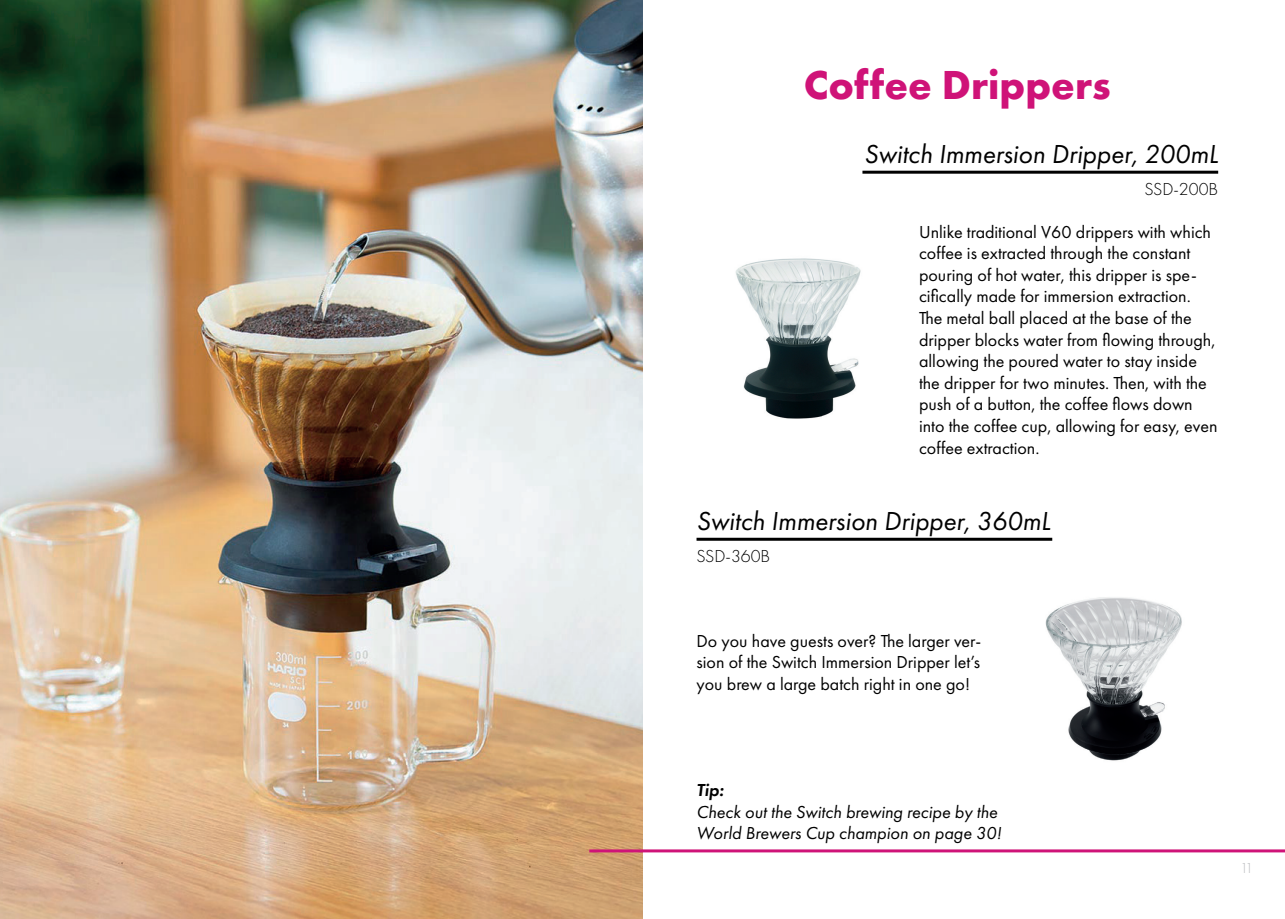
<style>
.page{position:relative;width:1285px;height:919px;background:#fff}
.page>*{position:absolute;margin:0;border:0;box-sizing:border-box;transform-origin:0 0}
.t1{font:700 42px "Futura PT";color:#cf1378}
.t2{font:italic 27px "Futura PT";color:#000}
.t3{font:18px/21.6px "Futura PT";color:#000}
.t4{font:italic 18px/21.6px "Futura PT";color:#000}
.t5{font:300 18px "Futura PT";color:#000}
.t6{font:italic 600 18px "Futura PT";color:#000}
</style>
<div class="page">
<img style="left:0;top:0;width:642px;height:918px">
<img style="left:735px;top:258px;width:126px;height:161px">
<img style="left:1045px;top:597px;width:137px;height:164px">
<hr style="left:862px;top:171px;width:355px;height:3px;background:#000">
<hr style="left:696px;top:537px;width:356px;height:3px;background:#000">
<hr style="left:589px;top:849px;width:695px;height:3px;background:#cf1378">
<h1 class="t1" style="left:803px;top:58px;width:308px">Coffee Drippers</h1>
<h2 class="t2" style="left:864px;top:138px;width:355px">Switch Immersion Dripper, 200mL</h2>
<p class="t5" style="left:1144px;top:179px;width:75px">SSD-200B</p>
<p class="t3" style="left:918px;top:221px;width:300px">Unlike traditional V60 drippers with which coffee is extracted through the constant pouring of hot water, this dripper is spe&shy;cifically made for immersion extraction.<br>The metal ball placed at the base of the dripper blocks water from flowing through, allowing the poured water to stay inside the dripper for two minutes. Then, with the push of a button, the coffee flows down into the coffee cup, allowing for easy, even coffee extraction.</p>
<h2 class="t2" style="left:696px;top:505px;width:355px">Switch Immersion Dripper, 360mL</h2>
<p class="t5" style="left:696px;top:546px;width:75px">SSD-360B</p>
<p class="t3" style="left:696px;top:630px;width:286px;text-align:justify">Do you have guests over? The larger ver&shy;sion of the Switch Immersion Dripper let’s you brew a large batch right in one go!</p>
<p class="t6" style="left:696px;top:778px;width:29px">Tip:</p>
<p class="t4" style="left:696px;top:800px;width:306px">Check out the Switch brewing recipe by the<br>World Brewers Cup champion on page 30!</p>
</div>
